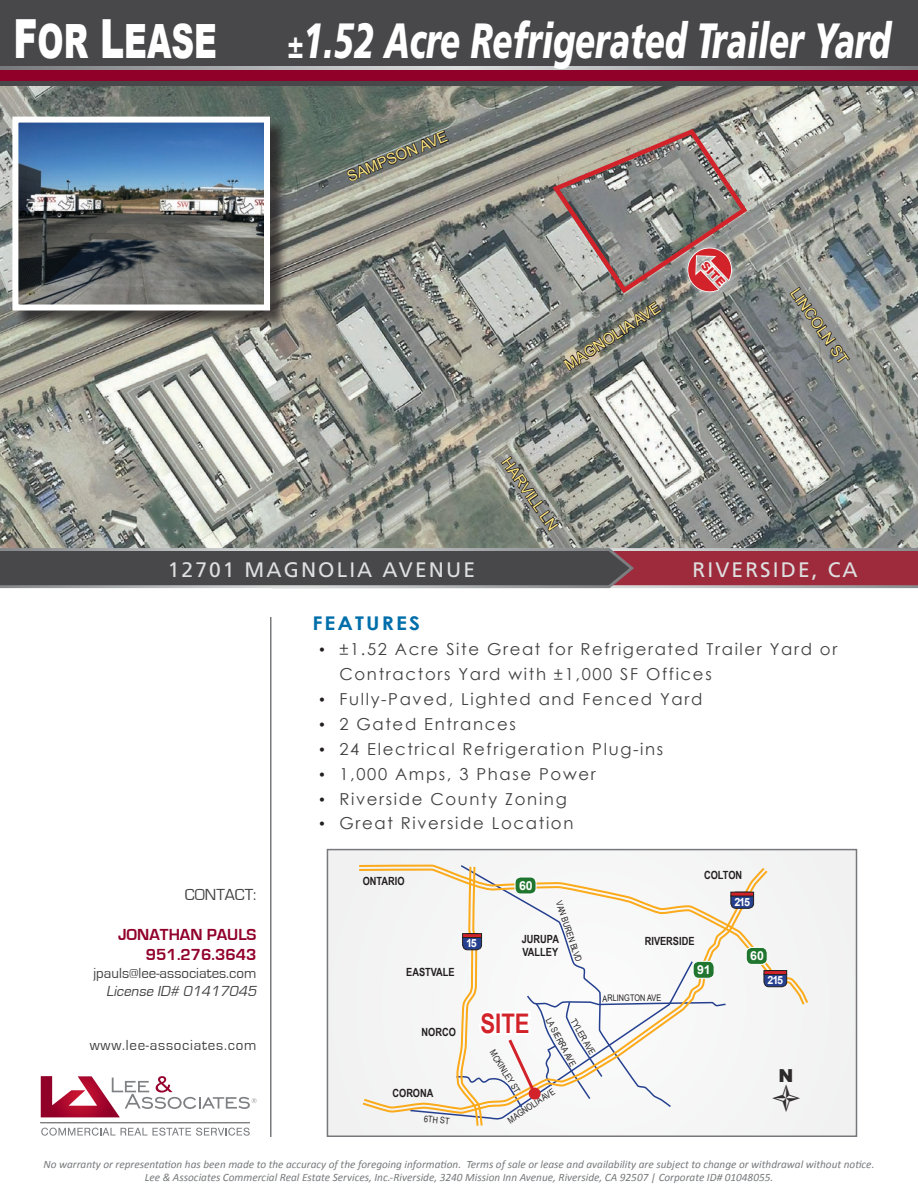
<style>
.page{position:relative;width:918px;height:1188px;background:#fff}
.page>*{position:absolute;margin:0;border:0;box-sizing:border-box;transform-origin:0 0}
.t1{font:italic 900 49.5px "Frutiger LT Std";color:#fff;scale:.67 1}
.t2{font:900 47.25px "Arial";color:#fff;scale:.67 1}
.t3{font:700 27px "Arial Narrow";color:#d2232a}
.t4{font:21px "Frutiger LT Std";letter-spacing:.1em;color:#dedfdf}
.t5{font:700 18.9px "Century Gothic";letter-spacing:.1em;color:#006eaa;scale:1.11 1}
.t6{font:900 17.85px "Arial";color:#231f20}
.t7{font:16.5px/24.9px "Century Gothic";letter-spacing:.1em;color:#414142}
.t8{font:700 16.5px/19.8px "Eurostile";color:#91002b;text-align:right}
.t9{font:16.5px "Eurostile";color:#414142}
.t10{font:15px "Arial";color:#ffe781}
.t11{font:15px "Eurostile";color:#414142}
.t12{font:15px "Eurostile";letter-spacing:.05em;color:#414142}
.t13{font:italic 15px "Eurostile";color:#414142}
.t14{font:700 12.3px "Arial";color:#fff}
.t15{font:900 11.55px "Arial";color:#d2232a}
.t16{font:italic 11.25px/13.5px "Calibri";color:#77797b;text-align:center}
.t17{font:700 11.25px/13.5px "Arial Narrow";color:#231f20}
.t18{font:700 11.25px "Arial";letter-spacing:-.1em;color:#fff;scale:.96 1}
.t19{font:9px "Arial Narrow";color:#231f20}
.s1{font-size:54px}
.s2{font-weight:700;font-size:40.5px}
.s3{font-family:"Times New Roman";color:#231f20}
</style>
<div class="page">
<img style="left:0;top:86px;width:918px;height:459px">
<div style="left:0;top:0;width:918px;height:86px;background:#48484a"></div>
<svg style="left:0;top:66px;width:918px;height:5px;background:#a58a93"></svg>
<div style="left:0;top:71px;width:918px;height:10px;background:#910028"></div>
<hr style="left:40px;top:1123px;width:210px;height:1px;background:#7f8083">
<svg style="left:41px;top:1128px;width:209px;height:8px"></svg>
<svg style="left:41px;top:1076px;width:215px;height:41px"></svg>
<hr style="left:270px;top:617px;width:2px;height:520px;background:#77797b">
<svg style="left:0;top:545px;width:918px;height:44px;background:#73575c"></svg>
<div style="left:15px;top:119px;width:273px;height:210px;background:#231f20;opacity:.75"></div>
<img style="left:19px;top:124px;width:244px;height:179px">
<div style="left:12px;top:117px;width:258px;height:193px;border:6px solid #fff"></div>
<div style="left:327px;top:850px;width:529px;height:286px;background:#f3f3f3"></div>
<div style="left:327px;top:849px;width:530px;height:288px;border:2px solid #77787b"></div>
<svg style="left:362px;top:1098px;width:93px;height:16px"></svg>
<svg style="left:359px;top:868px;width:447px;height:137px"></svg>
<div style="left:764px;top:971px;width:23px;height:16px;background:#25408f;border-radius:5px"></div>
<div style="left:764px;top:970px;width:23px;height:17px;border:1px solid #231f20;border-radius:5px"></div>
<hr style="left:764px;top:971px;width:23px;height:3px;background:#d2232a">
<div style="left:764px;top:970px;width:23px;height:5px;border:1px solid #231f20"></div>
<div style="left:746px;top:947px;width:21px;height:17px;background:#20762f;border-radius:6px"></div>
<div style="left:746px;top:947px;width:22px;height:18px;border:1px solid #fff;border-radius:6px"></div>
<div style="left:731px;top:892px;width:23px;height:16px;background:#25408f;border-radius:5px"></div>
<div style="left:731px;top:892px;width:23px;height:17px;border:1px solid #231f20;border-radius:5px"></div>
<div style="left:731px;top:892px;width:23px;height:4px;border:1px solid #231f20"></div>
<svg style="left:455px;top:865px;width:272px;height:261px"></svg>
<svg style="left:500px;top:455px;width:60px;height:78px;background:#80827b"></svg>
<svg style="left:788px;top:286px;width:63px;height:78px;background:#868885"></svg>
<svg style="left:346px;top:129px;width:104px;height:88px;background:#7e8178"></svg>
<div style="left:463px;top:934px;width:19px;height:16px;background:#25408f;border-radius:5px"></div>
<div style="left:462px;top:933px;width:20px;height:17px;border:1px solid #231f20;border-radius:5px"></div>
<hr style="left:463px;top:934px;width:19px;height:4px;background:#d2232a">
<div style="left:462px;top:933px;width:20px;height:5px;border:1px solid #231f20"></div>
<svg style="left:550px;top:126px;width:200px;height:246px;background:#948e8a"></svg>
<h2 class="t2" style="left:14px;top:6px;width:305px"><span class="s1">F</span>OR <span class="s1">L</span>EASE</h2>
<h1 class="t1" style="left:287px;top:11px;width:903px"><span class="s2">±</span>1.52 Acre Refrigerated Trailer Yard</h1>
<h3 class="t10" style="left:344px;top:167px;width:109px;rotate:-22deg">sampson ave</h3>
<h3 class="t10" style="left:561px;top:358px;width:112px;rotate:-33deg">magnolia ave</h3>
<h3 class="t10" style="left:513px;top:453px;width:87px;rotate:55deg">harvill ln</h3>
<p class="t15" style="left:709px;top:257px;width:31px;rotate:47deg">SITE</p>
<h3 class="t10" style="left:802px;top:284px;width:90px;rotate:55deg">lincoln st</h3>
<h3 class="t4" style="left:168px;top:557px;width:309px">12701 MAGNOLIA AVENUE</h3>
<h3 class="t4" style="left:693px;top:558px;width:167px">RIVERSIDE, CA</h3>
<h3 class="t9" style="left:185px;top:886px;width:73px">contact:</h3>
<h3 class="t8" style="left:118px;top:925px;width:140px">JONATHAN PAULS<br>951.276.3643</h3>
<h3 class="t11" style="left:94px;top:965px;width:164px">jpauls@lee-associates.com</h3>
<h3 class="t13" style="left:106px;top:983px;width:155px">License ID# 01417045</h3>
<h3 class="t12" style="left:90px;top:1037px;width:168px">www.lee-associates.com</h3>
<h3 class="t5" style="left:312px;top:609px;width:98px">FEATURES</h3>
<h3 class="t7" style="left:339px;top:636px;width:499px;text-indent:-20px"><span class="s3">•</span> ±1.52 Acre Site Great for Refrigerated Trailer Yard or<br>Contractors Yard with ±1,000 SF Offices</h3>
<h3 class="t7" style="left:319px;top:686px;width:385px"><span class="s3">•</span> Fully-Paved, Lighted and Fenced Yard</h3>
<h3 class="t7" style="left:319px;top:711px;width:198px"><span class="s3">•</span> 2 Gated Entrances</h3>
<h3 class="t7" style="left:319px;top:736px;width:346px"><span class="s3">•</span> 24 Electrical Refrigeration Plug-ins</h3>
<h3 class="t7" style="left:319px;top:761px;width:278px"><span class="s3">•</span> 1,000 Amps, 3 Phase Power</h3>
<h3 class="t7" style="left:319px;top:786px;width:249px"><span class="s3">•</span> Riverside County Zoning</h3>
<h3 class="t7" style="left:319px;top:811px;width:256px"><span class="s3">•</span> Great Riverside Location</h3>
<p class="t17" style="left:363px;top:874px;width:43px">ONTARIO</p>
<p class="t17" style="left:406px;top:965px;width:50px">EASTVALE</p>
<p class="t17" style="left:422px;top:1024px;width:36px">NORCO</p>
<p class="t17" style="left:392px;top:1085px;width:42px">CORONA</p>
<p class="t19" style="left:425px;top:1112px;width:27px;rotate:5deg">6th st</p>
<p class="t18" style="left:466px;top:936px;width:13px">15</p>
<p class="t14" style="left:519px;top:877px;width:15px">60</p>
<p class="t19" style="left:565px;top:899px;width:65px;rotate:71deg">van buren blvd</p>
<p class="t17" style="left:522px;top:932px;width:39px">JURUPA<br>VALLEY</p>
<p class="t17" style="left:704px;top:868px;width:40px">COLTON</p>
<p class="t17" style="left:645px;top:933px;width:51px">RIVERSIDE</p>
<p class="t19" style="left:602px;top:992px;width:60px;rotate:-1deg">arlington Ave</p>
<p class="t14" style="left:697px;top:962px;width:15px">91</p>
<p class="t18" style="left:734px;top:894px;width:18px">215</p>
<p class="t14" style="left:750px;top:948px;width:15px">60</p>
<p class="t18" style="left:767px;top:973px;width:18px">215</p>
<h3 class="t3" style="left:480px;top:1003px;width:51px">SITE</h3>
<p class="t19" style="left:554px;top:1015px;width:55px;rotate:62deg">la sierra ave</p>
<p class="t19" style="left:579px;top:1016px;width:41px;rotate:60deg">tyler ave</p>
<p class="t19" style="left:498px;top:1047px;width:51px;rotate:58deg">mckinley st</p>
<p class="t19" style="left:505px;top:1115px;width:56px;rotate:-34deg">magnolia Ave</p>
<h3 class="t6" style="left:779px;top:1062px;width:16px">N</h3>
<p class="t16" style="left:43px;top:1157px;width:833px">No warranty or representation has been made to the accuracy of the foregoing information. Terms of sale or lease and availability are subject to change or withdrawal without notice.<br>Lee &amp; Associates Commercial Real Estate Services, Inc.-Riverside, 3240 Mission Inn Avenue, Riverside, CA 92507 | Corporate ID# 01048055.</p>
</div>
